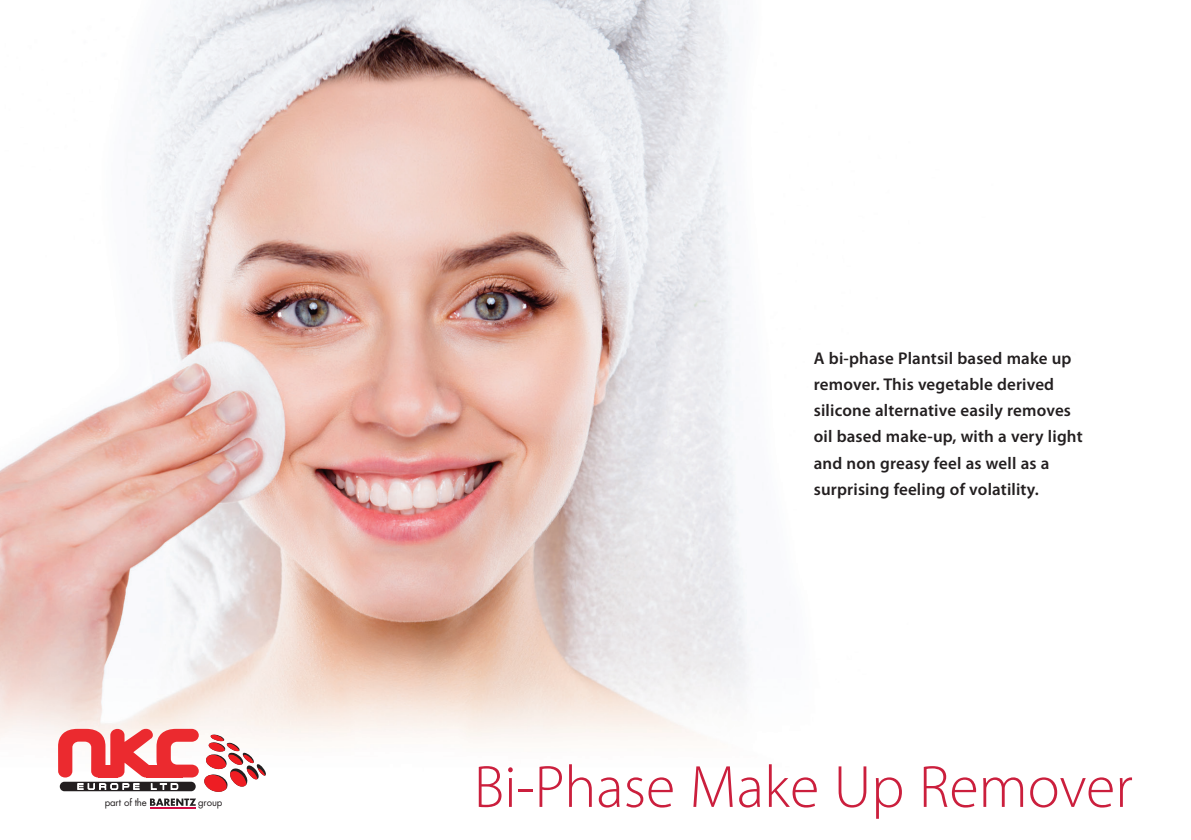
<style>
.page{position:relative;width:1191px;height:840px;background:#fff}
.page>*{position:absolute;margin:0;border:0;box-sizing:border-box;transform-origin:0 0}
.kop{font:300 60px "Myriad Pro";color:#cb1f3d}
.lead{font:600 17px/26px "Myriad Pro";letter-spacing:.01em;color:#231f20}
.t1{font:9.6px "Futura Std";letter-spacing:-.01em;color:#231f20}
</style>
<div class="page">
<img style="left:0;top:0;width:749px;height:809px">
<svg style="left:58px;top:728px;width:208px;height:63px"></svg>
<div style="left:146px;top:764px;width:36px;height:13px;background:#eb2a2f"></div>
<div style="left:98px;top:764px;width:19px;height:13px;background:#eb2a2f"></div>
<svg style="left:150px;top:798px;width:46px;height:7px"></svg>
<hr style="left:150px;top:807px;width:46px;height:1px;background:#d20d44">
<p class="t1" style="left:105px;top:795px;width:44px">part of the</p>
<p class="t1" style="left:198px;top:795px;width:26px">group</p>
<p class="lead" style="left:814px;top:345px;width:270px">A bi-phase Plantsil based make up remover. This vegetable derived silicone alternative easily removes oil based make-up, with a very light and non greasy feel as well as a surprising feeling of volatility.</p>
<p class="kop" style="left:474px;top:753px;width:660px">Bi-Phase Make Up Remover</p>
</div>
